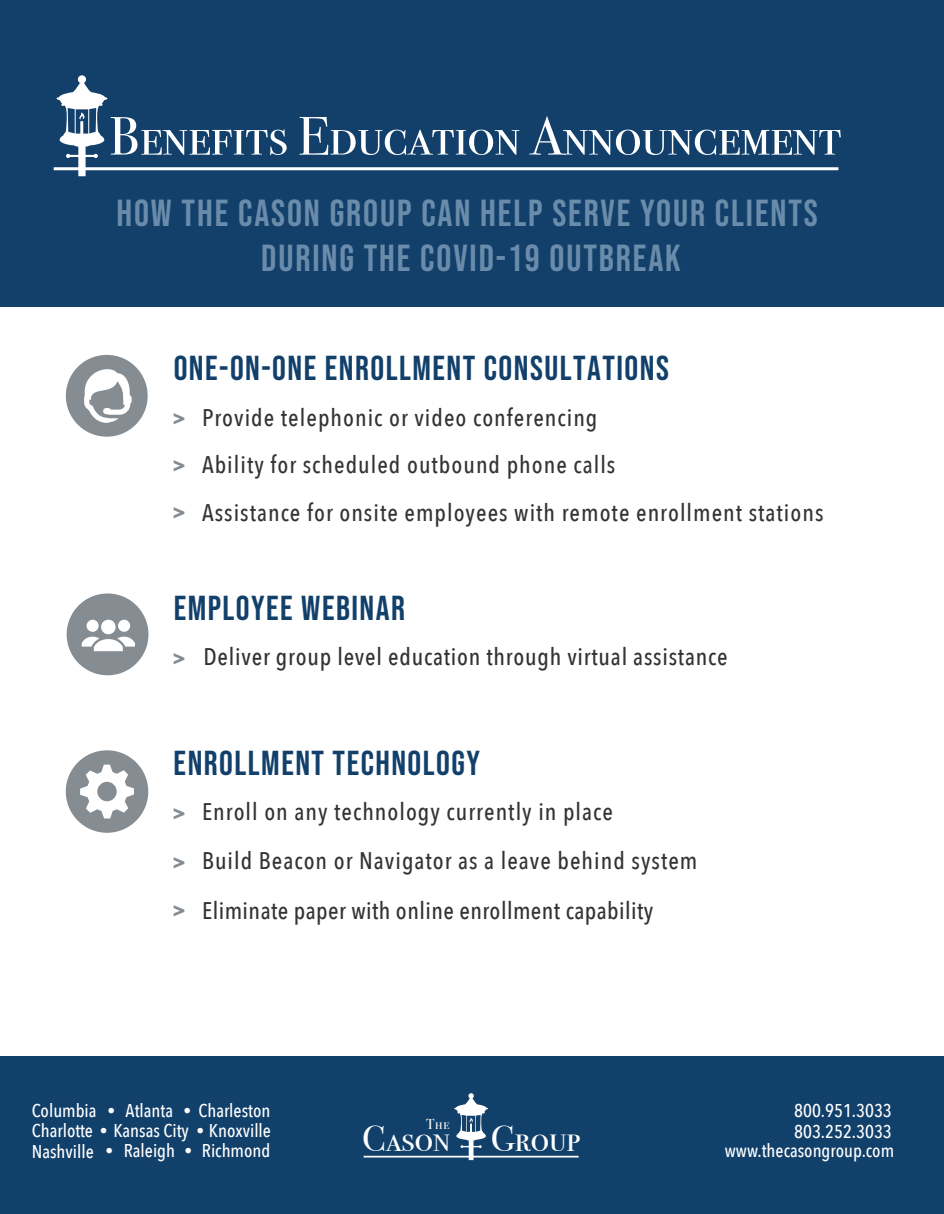
<style>
.page{position:relative;width:944px;height:1214px;background:#fff}
.page>*{position:absolute;margin:0;border:0;box-sizing:border-box;transform-origin:0 0}
.t1{font:54px "Bodoni Svty Two SCITCTT";color:#fff}
.t2{font:37.5px/45px "Bebas Neue";letter-spacing:.05em;color:#6a8caa;text-align:center}
.t3{font:36.3px "Bodoni Svty Two SCITCTT";color:#fff}
.t4{font:34.5px "Bebas Neue";letter-spacing:.045em;color:#12406b}
.t5{font:500 24px/47.5px "Avenir Next Condensed";letter-spacing:.04em;color:#323332}
.t6{font:500 24px "Avenir Next Condensed";letter-spacing:.03em;color:#313232}
.t7{font:500 24px "Avenir Next Condensed";letter-spacing:.02em;color:#323332}
.t8{font:700 21px "Avenir Next Condensed";color:#848b92}
.t9{font:500 18.45px/21.6px "Avenir Next Condensed";color:#fff}
.t10{font:14.55px "Bodoni Svty Two SCITCTT";color:#fff}
.s1{font-weight:700;font-size:21px;color:#848b92}
.s2{font-size:15.45px}
</style>
<div class="page">
<div style="left:0;top:0;width:944px;height:307px;background:#12406b"></div>
<div style="left:66px;top:355px;width:82px;height:82px;background:#858c92;border-radius:50%"></div>
<div style="left:67px;top:593px;width:81px;height:82px;background:#858c92;border-radius:50%"></div>
<svg style="left:53px;top:75px;width:58px;height:101px"></svg>
<hr style="left:54px;top:167px;width:784px;height:3px;background:#fff">
<svg style="left:84px;top:369px;width:48px;height:54px"></svg>
<svg style="left:82px;top:619px;width:53px;height:32px"></svg>
<div style="left:66px;top:750px;width:82px;height:82px;background:#858c92;border-radius:50%"></div>
<svg style="left:80px;top:764px;width:54px;height:54px"></svg>
<div style="left:0;top:1056px;width:944px;height:158px;background:#11406b"></div>
<svg style="left:452px;top:1093px;width:38px;height:67px"></svg>
<hr style="left:363px;top:1155px;width:215px;height:2px;background:#fff">
<h1 class="t1" style="left:109px;top:104px;width:733px">Benefits Education Announcement</h1>
<h2 class="t2" style="left:116px;top:190px;width:703px">HOW THE CASON GROUP CAN HELP SERVE YOUR CLIENTS<br>DURING THE COVID-19 OUTBREAK</h2>
<h3 class="t4" style="left:174px;top:348px;width:497px">ONE-ON-ONE ENROLLMENT CONSULTATIONS</h3>
<p class="t5" style="left:172px;top:393px;width:445px"><span class="s1">&gt;</span> Provide telephonic or video conferencing <span class="s1">&gt;</span> Ability for scheduled outbound phone calls</p>
<p class="t5" style="left:172px;top:488px;width:653px"><span class="s1">&gt;</span> Assistance for onsite employees with remote enrollment stations</p>
<h3 class="t4" style="left:174px;top:588px;width:233px">EMPLOYEE WEBINAR</h3>
<p class="t6" style="left:172px;top:641px;width:557px"><span class="s1">&gt;</span> Deliver group level education through virtual assistance</p>
<h3 class="t4" style="left:174px;top:743px;width:308px">ENROLLMENT TECHNOLOGY</h3>
<p class="t8" style="left:172px;top:800px;width:15px">&gt;</p>
<p class="t5" style="left:202px;top:837px;width:497px">Build Beacon or Navigator as a leave behind system</p>
<p class="t8" style="left:172px;top:897px;width:15px">&gt;</p>
<p class="t5" style="left:202px;top:788px;width:412px">Enroll on any technology currently in place</p>
<p class="t8" style="left:172px;top:848px;width:15px">&gt;</p>
<p class="t7" style="left:202px;top:895px;width:453px">Eliminate paper with online enrollment capability</p>
<p class="t9" style="left:32px;top:1089px;width:240px;line-height:40.2px">Columbia <span class="s2">•</span> Atlanta <span class="s2">•</span> Charleston<br>Nashville <span class="s2">•</span> Raleigh <span class="s2">•</span> Richmond</p>
<p class="t9" style="left:32px;top:1119px;width:241px">Charlotte <span class="s2">•</span> Kansas City <span class="s2">•</span> Knoxville</p>
<p class="t10" style="left:426px;top:1115px;width:25px">The</p>
<h3 class="t3" style="left:362px;top:1116px;width:220px">Cason Group</h3>
<p class="t9" style="left:794px;top:1099px;width:99px">800.951.3033<br>803.252.3033</p>
<p class="t9" style="left:724px;top:1139px;width:171px">www.thecasongroup.com</p>
</div>
